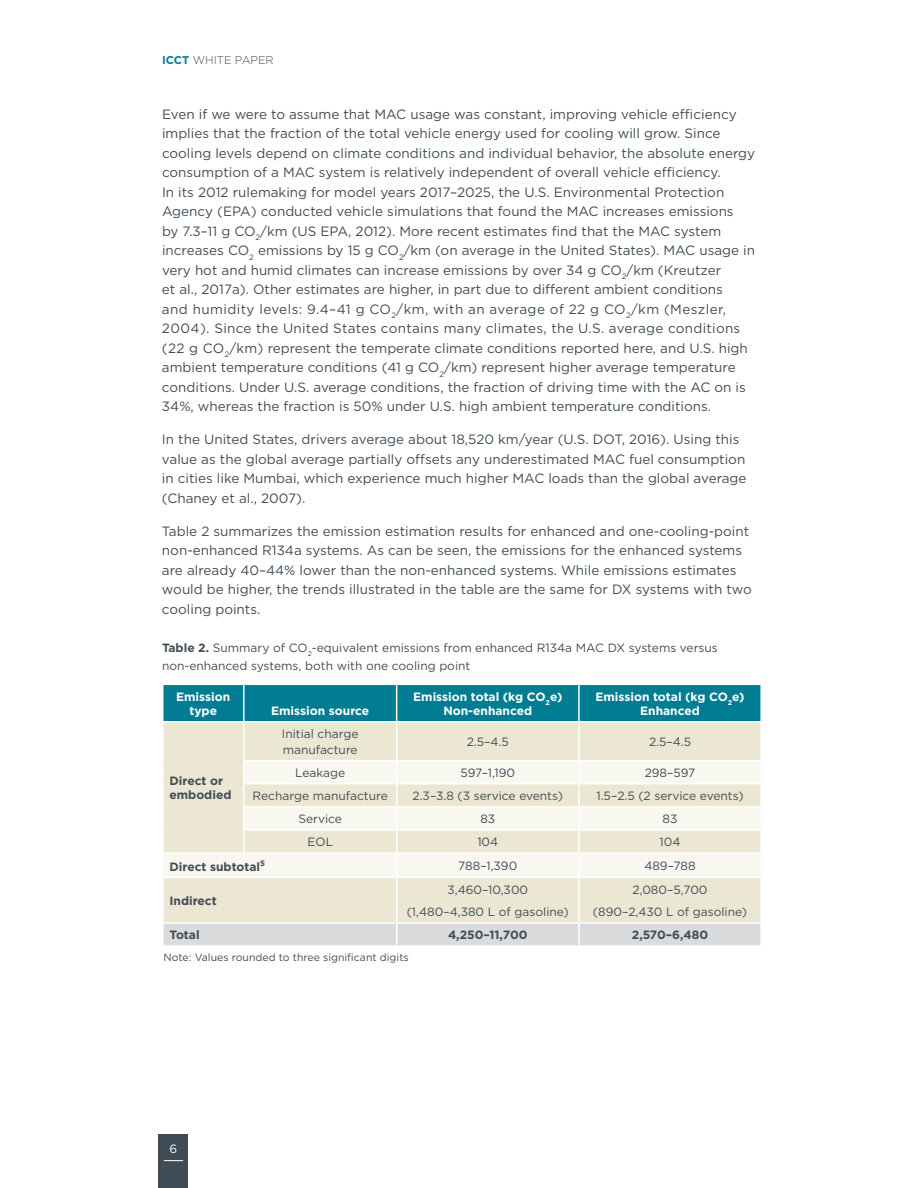
<style>
.page{position:relative;width:918px;height:1188px;background:#fff}
.page>*{position:absolute;margin:0;border:0;box-sizing:border-box;transform-origin:0 0}
.t1{font:13.5px/19.5px "Gotham";color:#414d56}
.t2{font:12px/22.5px "Gotham";color:#414d56}
.t3{font:700 12px/14.4px "Gotham";color:#fff;text-align:center}
.t4{font:700 12px/14.4px "Gotham";color:#414d56}
.t5{font:12px "Gotham";color:#fff}
.t6{font:300 11.25px "Gotham";color:#414d56}
.t7{font:10.5px "Gotham";color:#414d56}
.s1{font-weight:700;color:#007d93}
.s2{font-weight:700}
</style>
<div class="page">
<div style="left:159px;top:1134px;width:29px;height:54px;background:#414d56"></div>
<svg style="left:164px;top:1160px;width:19px;height:1px"></svg>
<div style="left:164px;top:685px;width:596px;height:36px;background:#007d93"></div>
<div style="left:164px;top:723px;width:596px;height:199px;background:#ebe7d2"></div>
<svg style="left:164px;top:761px;width:596px;height:116px;fill:#f8f7f0"></svg>
<hr style="left:243px;top:685px;width:2px;height:36px;background:#fff">
<hr style="left:396px;top:685px;width:1px;height:36px;background:#fff">
<hr style="left:578px;top:685px;width:2px;height:36px;background:#fff">
<hr style="left:396px;top:723px;width:1px;height:37px;background:#fff">
<hr style="left:578px;top:723px;width:2px;height:37px;background:#fff">
<hr style="left:243px;top:760px;width:154px;height:1px;background:#fff">
<hr style="left:397px;top:760px;width:182px;height:1px;background:#fff">
<hr style="left:579px;top:760px;width:183px;height:1px;background:#fff">
<hr style="left:578px;top:761px;width:2px;height:22px;background:#fff">
<hr style="left:243px;top:783px;width:154px;height:1px;background:#fff">
<hr style="left:397px;top:783px;width:182px;height:1px;background:#fff">
<hr style="left:579px;top:783px;width:183px;height:1px;background:#fff">
<hr style="left:578px;top:784px;width:2px;height:22px;background:#fff">
<hr style="left:243px;top:806px;width:154px;height:2px;background:#fff">
<hr style="left:397px;top:806px;width:182px;height:2px;background:#fff">
<hr style="left:579px;top:806px;width:183px;height:2px;background:#fff">
<hr style="left:578px;top:808px;width:2px;height:21px;background:#fff">
<hr style="left:243px;top:829px;width:154px;height:2px;background:#fff">
<hr style="left:397px;top:829px;width:182px;height:2px;background:#fff">
<hr style="left:579px;top:829px;width:183px;height:2px;background:#fff">
<hr style="left:578px;top:831px;width:2px;height:21px;background:#fff">
<hr style="left:162px;top:852px;width:82px;height:2px;background:#fff">
<hr style="left:244px;top:852px;width:153px;height:2px;background:#fff">
<hr style="left:397px;top:852px;width:182px;height:2px;background:#fff">
<svg style="left:396px;top:761px;width:1px;height:116px"></svg>
<hr style="left:579px;top:852px;width:183px;height:2px;background:#fff">
<hr style="left:578px;top:854px;width:2px;height:23px;background:#fff">
<hr style="left:162px;top:877px;width:82px;height:1px;background:#fff">
<hr style="left:244px;top:877px;width:153px;height:1px;background:#fff">
<hr style="left:397px;top:877px;width:182px;height:1px;background:#fff">
<hr style="left:396px;top:878px;width:1px;height:44px;background:#fff">
<hr style="left:579px;top:877px;width:183px;height:1px;background:#fff">
<hr style="left:578px;top:878px;width:2px;height:44px;background:#fff">
<svg style="left:163px;top:923px;width:598px;height:23px;background:#dbdcde"></svg>
<hr style="left:243px;top:723px;width:2px;height:37px;background:#fff">
<hr style="left:243px;top:761px;width:2px;height:22px;background:#fff">
<hr style="left:243px;top:784px;width:2px;height:22px;background:#fff">
<hr style="left:243px;top:808px;width:2px;height:21px;background:#fff">
<hr style="left:243px;top:831px;width:2px;height:21px;background:#fff">
<hr style="left:162px;top:924px;width:2px;height:21px;background:#fff">
<hr style="left:162px;top:945px;width:82px;height:2px;background:#fff">
<hr style="left:244px;top:945px;width:153px;height:2px;background:#fff">
<p class="t6" style="left:162px;top:53px;width:113px"><span class="s1">ICCT</span> WHITE PAPER</p>
<p class="t1" style="left:162px;top:104px;width:595px">Even if we were to assume that MAC usage was constant, improving vehicle efficiency implies that the fraction of the total vehicle energy used for cooling will grow. Since cooling levels depend on climate conditions and individual behavior, the absolute energy consumption of a MAC system is relatively independent of overall vehicle efficiency.<br>In its 2012 rulemaking for model years 2017–2025, the U.S. Environmental Protection Agency (EPA) conducted vehicle simulations that found the MAC increases emissions<br>by 7.3–11 g CO<sub>2</sub>/km (US EPA, 2012). More recent estimates find that the MAC system increases CO<sub>2</sub> emissions by 15 g CO<sub>2</sub>/km (on average in the United States). MAC usage in very hot and humid climates can increase emissions by over 34 g CO<sub>2</sub>/km (Kreutzer<br>et al., 2017a). Other estimates are higher, in part due to different ambient conditions<br>and humidity levels: 9.4–41 g CO<sub>2</sub>/km, with an average of 22 g CO<sub>2</sub>/km (Meszler, 2004). Since the United States contains many climates, the U.S. average conditions (22 g CO<sub>2</sub>/km) represent the temperate climate conditions reported here, and U.S. high ambient temperature conditions (41 g CO<sub>2</sub>/km) represent higher average temperature conditions. Under U.S. average conditions, the fraction of driving time with the AC on is 34%, whereas the fraction is 50% under U.S. high ambient temperature conditions.</p>
<p class="t1" style="left:162px;top:429px;width:586px">In the United States, drivers average about 18,520 km/year (U.S. DOT, 2016). Using this value as the global average partially offsets any underestimated MAC fuel consumption in cities like Mumbai, which experience much higher MAC loads than the global average (Chaney et al., 2007).</p>
<p class="t1" style="left:162px;top:521px;width:591px">Table 2 summarizes the emission estimation results for enhanced and one-cooling-point non-enhanced R134a systems. As can be seen, the emissions for the enhanced systems are already 40–44% lower than the non-enhanced systems. While emissions estimates would be higher, the trends illustrated in the table are the same for DX systems with two cooling points.</p>
<p class="t2" style="left:162px;top:639px;width:557px;line-height:18px"><span class="s2">Table 2.</span> Summary of CO<sub>2</sub>-equivalent emissions from enhanced R134a MAC DX systems versus non-enhanced systems, both with one cooling point</p>
<p class="t3" style="left:176px;top:689px;width:56px">Emission type</p>
<p class="t3" style="left:413px;top:689px;width:151px">Emission total (kg CO<sub>2</sub>e)<br>Non-enhanced</p>
<p class="t3" style="left:596px;top:689px;width:151px">Emission total (kg CO<sub>2</sub>e)<br>Enhanced</p>
<p class="t3" style="left:271px;top:704px;width:99px">Emission source</p>
<p class="t2" style="left:282px;top:726px;width:78px;line-height:15.8px">Initial charge manufacture</p>
<p class="t2" style="left:467px;top:730px;width:44px">2.5–4.5</p>
<p class="t2" style="left:649px;top:730px;width:44px">2.5–4.5</p>
<p class="t2" style="left:295px;top:761px;width:52px">Leakage</p>
<p class="t2" style="left:460px;top:761px;width:56px">597–1,190</p>
<p class="t2" style="left:645px;top:761px;width:52px">298–597</p>
<p class="t2" style="left:253px;top:784px;width:137px">Recharge manufacture</p>
<p class="t2" style="left:413px;top:784px;width:152px">2.3–3.8 (3 service events)</p>
<p class="t2" style="left:596px;top:784px;width:149px">1.5–2.5 (2 service events)</p>
<p class="t2" style="left:298px;top:807px;width:45px">Service</p>
<p class="t2" style="left:480px;top:807px;width:16px">83</p>
<p class="t2" style="left:663px;top:807px;width:16px">83</p>
<p class="t2" style="left:307px;top:831px;width:27px">EOL</p>
<p class="t2" style="left:477px;top:831px;width:22px">104</p>
<p class="t2" style="left:660px;top:831px;width:22px">104</p>
<p class="t4" style="left:170px;top:859px;width:97px">Direct subtotal<sup>5</sup></p>
<p class="t2" style="left:458px;top:854px;width:61px">788–1,390</p>
<p class="t2" style="left:644px;top:854px;width:53px">489–788</p>
<p class="t4" style="left:169px;top:893px;width:49px">Indirect</p>
<p class="t2" style="left:407px;top:878px;width:164px;text-align:center">3,460–10,300<br>(1,480–4,380 L of gasoline)</p>
<p class="t2" style="left:593px;top:878px;width:156px;text-align:center">2,080–5,700<br>(890–2,430 L of gasoline)</p>
<p class="t4" style="left:169px;top:928px;width:32px">Total</p>
<p class="t4" style="left:448px;top:928px;width:81px">4,250–11,700</p>
<p class="t4" style="left:632px;top:928px;width:78px">2,570–6,480</p>
<p class="t7" style="left:164px;top:951px;width:247px">Note: Values rounded to three significant digits</p>
<p class="t4" style="left:170px;top:774px;width:64px">Direct or embodied</p>
<p class="t5" style="left:170px;top:1141px;width:9px">6</p>
</div>
